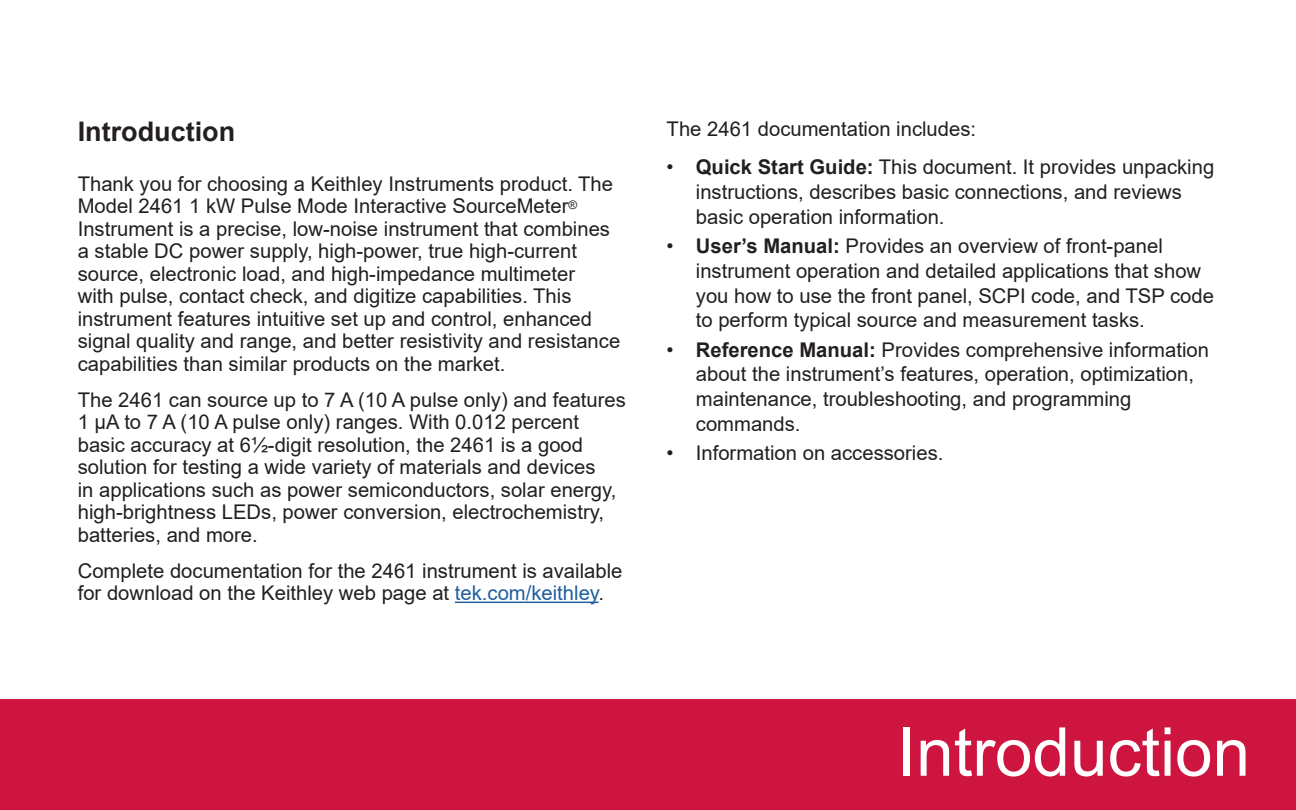
<style>
.page{position:relative;width:1296px;height:810px;background:#fff}
.page>*{position:absolute;margin:0;border:0;box-sizing:border-box;transform-origin:0 0}
.t1{font:67.5px "Arial";color:#fff}
.t2{font:700 27px "Arial";color:#231f20}
.t3{font:20.25px/22.5px "Arial";color:#231f20}
.s1{color:#215e9f}
.s2{font-weight:700}
</style>
<div class="page">
<div style="left:0;top:699px;width:1296px;height:111px;background:#ce153f"></div>
<hr style="left:455px;top:602px;width:144px;height:1px;background:#215e9f">
<h2 class="t2" style="left:78px;top:113px;width:159px">Introduction</h2>
<p class="t3" style="left:78px;top:172px;width:544px">Thank you for choosing a Keithley Instruments product. The Model 2461 1 kW Pulse Mode Interactive SourceMeter<sup>® </sup>Instrument is a precise, low-noise instrument that combines a stable DC power supply, high-power, true high-current source, electronic load, and high-impedance multimeter<br>with pulse, contact check, and digitize capabilities. This instrument features intuitive set up and control, enhanced signal quality and range, and better resistivity and resistance capabilities than similar products on the market.</p>
<p class="t3" style="left:78px;top:388px;width:550px">The 2461 can source up to 7 A (10 A pulse only) and features 1 μA to 7 A (10 A pulse only) ranges. With 0.012 percent basic accuracy at 6½-digit resolution, the 2461 is a good solution for testing a wide variety of materials and devices<br>in applications such as power semiconductors, solar energy, high-brightness LEDs, power conversion, electrochemistry, batteries, and more.</p>
<p class="t3" style="left:78px;top:559px;width:546px">Complete documentation for the 2461 instrument is available for download on the Keithley web page at <span class="s1">tek.com/keithley</span>.</p>
<p class="t3" style="left:667px;top:118px;width:311px">The 2461 documentation includes:</p>
<p class="t3" style="left:696px;top:155px;width:520px;line-height:24.8px;text-indent:-29px">• <span class="s2">Quick Start Guide:</span> This document. It provides unpacking instructions, describes basic connections, and reviews basic operation information.</p>
<p class="t3" style="left:696px;top:234px;width:520px;line-height:24.8px;text-indent:-29px">• <span class="s2">User’s Manual:</span> Provides an overview of front‑panel instrument operation and detailed applications that show you how to use the front panel, SCPI code, and TSP code to perform typical source and measurement tasks.</p>
<p class="t3" style="left:696px;top:337px;width:515px;line-height:24.8px;text-indent:-29px">• <span class="s2">Reference Manual:</span> Provides comprehensive information about the instrument’s features, operation, optimization, maintenance, troubleshooting, and programming commands.</p>
<p class="t3" style="left:667px;top:442px;width:278px">• Information on accessories.</p>
<h1 class="t1" style="left:897px;top:706px;width:354px">Introduction</h1>
</div>
